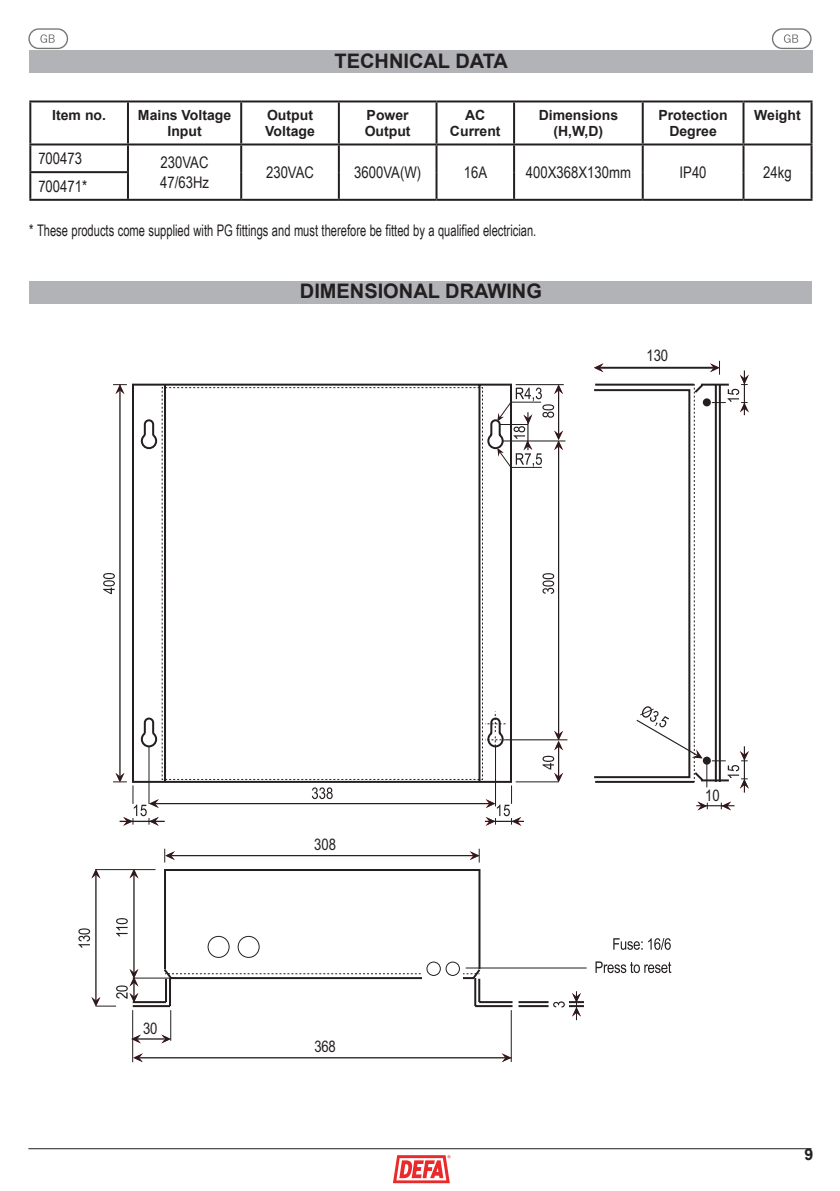
<style>
.page{position:relative;width:840px;height:1191px;background:#fff}
.page>*{position:absolute;margin:0;border:0;box-sizing:border-box;transform-origin:0 0}
.t1{font:700 20px "Arial";color:#231f20}
.t2{font:16px "Arial Narrow";color:#231f20;scale:.85 1}
.t3{font:16px/19.2px "Arial Narrow";color:#231f20}
.t4{font:700 16px "Arial";color:#231f20}
.t5{font:700 14px/16.8px "Arial";color:#231f20;text-align:center}
</style>
<div class="page">
<hr style="left:28px;top:1148px;width:783px;height:1px;background:#231f20">
<svg style="left:393px;top:1155px;width:57px;height:28px"></svg>
<div style="left:29px;top:50px;width:783px;height:23px;background:#b2b3b7"></div>
<div style="left:29px;top:281px;width:782px;height:23px;background:#b2b3b7"></div>
<hr style="left:29px;top:100px;width:99px;height:2px;background:#231f20">
<hr style="left:29px;top:102px;width:2px;height:41px;background:#231f20">
<hr style="left:128px;top:100px;width:113px;height:2px;background:#231f20">
<hr style="left:127px;top:102px;width:2px;height:41px;background:#231f20">
<hr style="left:241px;top:100px;width:97px;height:2px;background:#231f20">
<hr style="left:240px;top:102px;width:2px;height:41px;background:#231f20">
<hr style="left:338px;top:100px;width:98px;height:2px;background:#231f20">
<hr style="left:337px;top:102px;width:2px;height:41px;background:#231f20">
<hr style="left:436px;top:100px;width:78px;height:2px;background:#231f20">
<hr style="left:435px;top:102px;width:2px;height:41px;background:#231f20">
<hr style="left:514px;top:100px;width:128px;height:2px;background:#231f20">
<hr style="left:513px;top:102px;width:2px;height:41px;background:#231f20">
<hr style="left:642px;top:100px;width:101px;height:2px;background:#231f20">
<hr style="left:641px;top:102px;width:2px;height:41px;background:#231f20">
<hr style="left:743px;top:100px;width:69px;height:2px;background:#231f20">
<hr style="left:742px;top:102px;width:2px;height:41px;background:#231f20">
<hr style="left:810px;top:102px;width:2px;height:41px;background:#231f20">
<hr style="left:29px;top:143px;width:99px;height:2px;background:#231f20">
<hr style="left:29px;top:145px;width:2px;height:26px;background:#231f20">
<hr style="left:128px;top:143px;width:113px;height:2px;background:#231f20">
<hr style="left:127px;top:145px;width:2px;height:26px;background:#231f20">
<hr style="left:241px;top:143px;width:97px;height:2px;background:#231f20">
<hr style="left:240px;top:145px;width:2px;height:27px;background:#231f20">
<hr style="left:338px;top:143px;width:98px;height:2px;background:#231f20">
<hr style="left:337px;top:145px;width:2px;height:27px;background:#231f20">
<hr style="left:436px;top:143px;width:78px;height:2px;background:#231f20">
<hr style="left:435px;top:145px;width:2px;height:27px;background:#231f20">
<hr style="left:514px;top:143px;width:128px;height:2px;background:#231f20">
<hr style="left:513px;top:145px;width:2px;height:27px;background:#231f20">
<hr style="left:642px;top:143px;width:101px;height:2px;background:#231f20">
<hr style="left:641px;top:145px;width:2px;height:27px;background:#231f20">
<hr style="left:743px;top:143px;width:69px;height:2px;background:#231f20">
<hr style="left:742px;top:145px;width:2px;height:27px;background:#231f20">
<hr style="left:810px;top:145px;width:2px;height:27px;background:#231f20">
<hr style="left:29px;top:171px;width:100px;height:2px;background:#231f20">
<hr style="left:29px;top:173px;width:2px;height:26px;background:#231f20">
<hr style="left:127px;top:173px;width:2px;height:26px;background:#231f20">
<hr style="left:240px;top:172px;width:2px;height:27px;background:#231f20">
<hr style="left:337px;top:172px;width:2px;height:27px;background:#231f20">
<hr style="left:435px;top:172px;width:2px;height:27px;background:#231f20">
<hr style="left:513px;top:172px;width:2px;height:27px;background:#231f20">
<hr style="left:641px;top:172px;width:2px;height:27px;background:#231f20">
<hr style="left:742px;top:172px;width:2px;height:27px;background:#231f20">
<hr style="left:810px;top:172px;width:2px;height:27px;background:#231f20">
<hr style="left:29px;top:199px;width:99px;height:2px;background:#231f20">
<hr style="left:128px;top:199px;width:113px;height:2px;background:#231f20">
<hr style="left:241px;top:199px;width:97px;height:2px;background:#231f20">
<hr style="left:338px;top:199px;width:98px;height:2px;background:#231f20">
<hr style="left:436px;top:199px;width:78px;height:2px;background:#231f20">
<hr style="left:514px;top:199px;width:128px;height:2px;background:#231f20">
<hr style="left:642px;top:199px;width:101px;height:2px;background:#231f20">
<hr style="left:743px;top:199px;width:69px;height:2px;background:#231f20">
<hr style="left:598px;top:367px;width:116px;height:2px;background:#231f20">
<svg style="left:594px;top:363px;width:9px;height:9px"></svg>
<svg style="left:131px;top:1034px;width:40px;height:9px"></svg>
<hr style="left:743px;top:746px;width:1px;height:46px;background:#231f20">
<hr style="left:696px;top:805px;width:38px;height:1px;background:#231f20">
<svg style="left:103px;top:384px;width:59px;height:442px"></svg>
<svg style="left:162px;top:383px;width:568px;height:598px"></svg>
<hr style="left:171px;top:855px;width:308px;height:1px;background:#231f20">
<hr style="left:132px;top:1010px;width:1px;height:52px;background:#231f20">
<hr style="left:170px;top:1010px;width:1px;height:30px;background:#231f20">
<svg style="left:469px;top:848px;width:10px;height:14px"></svg>
<svg style="left:164px;top:848px;width:11px;height:14px"></svg>
<hr style="left:138px;top:1057px;width:373px;height:1px;background:#231f20">
<hr style="left:510px;top:1010px;width:1px;height:52px;background:#231f20">
<svg style="left:501px;top:1053px;width:10px;height:9px"></svg>
<svg style="left:133px;top:1053px;width:10px;height:9px"></svg>
<svg style="left:613px;top:938px;width:57px;height:12px"></svg>
<svg style="left:595px;top:961px;width:76px;height:12px"></svg>
<svg style="left:635px;top:361px;width:113px;height:427px"></svg>
<hr style="left:478px;top:978px;width:2px;height:24px;background:#231f20">
<hr style="left:479px;top:1001px;width:33px;height:2px;background:#231f20">
<hr style="left:475px;top:1005px;width:37px;height:2px;background:#231f20">
<hr style="left:518px;top:1001px;width:30px;height:2px;background:#231f20">
<hr style="left:518px;top:1005px;width:30px;height:2px;background:#231f20">
<svg style="left:553px;top:991px;width:30px;height:29px"></svg>
<svg style="left:78px;top:868px;width:401px;height:139px"></svg>
<svg style="left:28px;top:28px;width:40px;height:21px"></svg>
<svg style="left:771px;top:28px;width:40px;height:21px"></svg>
<h1 class="t1" style="left:334px;top:48px;width:175px">TECHNICAL DATA</h1>
<p class="t5" style="left:52px;top:107px;width:55px">Item no.</p>
<p class="t5" style="left:138px;top:107px;width:95px">Mains Voltage<br>Input</p>
<p class="t5" style="left:265px;top:107px;width:51px;text-align:left">Output<br>Voltage</p>
<p class="t5" style="left:364px;top:107px;width:47px;text-align:left">Power<br>Output</p>
<p class="t5" style="left:449px;top:107px;width:52px">AC<br>Current</p>
<p class="t5" style="left:538px;top:107px;width:81px">Dimensions (H,W,D)</p>
<p class="t5" style="left:658px;top:107px;width:71px">Protection<br>Degree</p>
<p class="t5" style="left:753px;top:107px;width:48px">Weight</p>
<p class="t3" style="left:38px;top:148px;width:45px">700473</p>
<p class="t3" style="left:160px;top:152px;width:50px">230VAC<br>47/63Hz</p>
<p class="t3" style="left:266px;top:162px;width:49px">230VAC</p>
<p class="t3" style="left:354px;top:162px;width:68px">3600VA(W)</p>
<p class="t3" style="left:463px;top:162px;width:25px">16A</p>
<p class="t3" style="left:525px;top:162px;width:107px">400X368X130mm</p>
<p class="t3" style="left:679px;top:162px;width:28px">IP40</p>
<p class="t3" style="left:762px;top:162px;width:30px">24kg</p>
<p class="t3" style="left:38px;top:176px;width:50px">700471*</p>
<p class="t2" style="left:29px;top:219px;width:597px">* These products come supplied with PG fittings and must therefore be fitted by a qualified electrician.</p>
<h1 class="t1" style="left:300px;top:278px;width:243px">DIMENSIONAL DRAWING</h1>
<p class="t3" style="left:646px;top:345px;width:23px">130</p>
<p class="t3" style="left:143px;top:1018px;width:16px">30</p>
<p class="t3" style="left:314px;top:834px;width:23px">308</p>
<p class="t3" style="left:314px;top:1036px;width:23px">368</p>
<p class="t3" style="left:704px;top:785px;width:16px">10</p>
<p class="t4" style="left:803px;top:1143px;width:10px">9</p>
</div>
